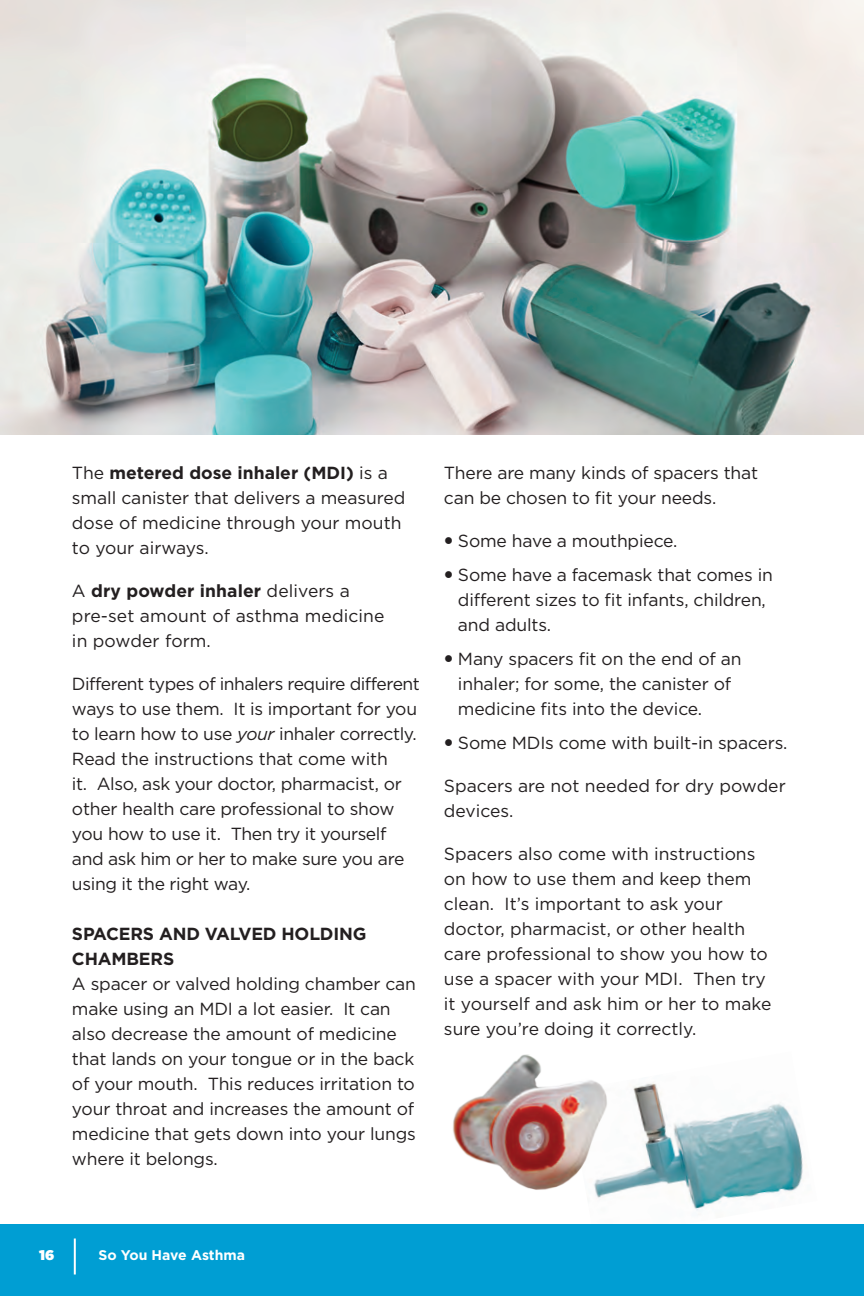
<style>
.page{position:relative;width:864px;height:1296px;background:#fff}
.page>*{position:absolute;margin:0;border:0;box-sizing:border-box;transform-origin:0 0}
.t1{font:17.6px/25px "Gotham";letter-spacing:-.01em;color:#231f20}
.t2{font:700 17.6px/25px "Gotham";letter-spacing:-.01em;color:#231f20}
.t3{font:700 14px "Gotham";color:#fff}
.t4{font:900 14px "Gotham";color:#fff}
.s1{font-weight:700}
.s2{font-style:italic}
</style>
<div class="page">
<img style="left:0;top:0;width:864px;height:435px">
<img style="left:617px;top:1082px;width:186px;height:129px">
<img style="left:452px;top:1054px;width:165px;height:144px">
<div style="left:0;top:1224px;width:864px;height:72px;background:#009ed3"></div>
<hr style="left:74px;top:1239px;width:2px;height:36px;background:#fff">
<p class="t1" style="left:72px;top:460px;width:335px">The <span class="s1">metered dose inhaler (MDI)</span> is a small canister that delivers a measured dose of medicine through your mouth to your airways.</p>
<p class="t1" style="left:72px;top:578px;width:314px">A <span class="s1">dry powder inhaler</span> delivers a pre-set amount of asthma medicine in powder form.</p>
<p class="t1" style="left:72px;top:671px;width:349px">Different types of inhalers require different ways to use them. It is important for you to learn how to use <span class="s2">your</span> inhaler correctly.<br>Read the instructions that come with<br>it. Also, ask your doctor, pharmacist, or other health care professional to show you how to use it. Then try it yourself and ask him or her to make sure you are using it the right way.</p>
<p class="t2" style="left:72px;top:921px;width:296px">SPACERS AND VALVED HOLDING<br>CHAMBERS</p>
<p class="t1" style="left:72px;top:971px;width:346px">A spacer or valved holding chamber can make using an MDI a lot easier. It can also decrease the amount of medicine that lands on your tongue or in the back of your mouth. This reduces irritation to your throat and increases the amount of medicine that gets down into your lungs where it belongs.</p>
<p class="t1" style="left:444px;top:460px;width:316px">There are many kinds of spacers that can be chosen to fit your needs.</p>
<p class="t1" style="left:458px;top:528px;width:221px">Some have a mouthpiece.</p>
<p class="t1" style="left:458px;top:562px;width:316px">Some have a facemask that comes in different sizes to fit infants, children, and adults.</p>
<p class="t1" style="left:458px;top:646px;width:285px">Many spacers fit on the end of an inhaler; for some, the canister of medicine fits into the device.</p>
<p class="t1" style="left:458px;top:730px;width:331px">Some MDIs come with built-in spacers.</p>
<p class="t1" style="left:444px;top:773px;width:343px">Spacers are not needed for dry powder devices.</p>
<p class="t1" style="left:444px;top:841px;width:329px">Spacers also come with instructions on how to use them and keep them clean. It’s important to ask your doctor, pharmacist, or other health care professional to show you how to use a spacer with your MDI. Then try it yourself and ask him or her to make sure you’re doing it correctly.</p>
<p class="t4" style="left:39px;top:1247px;width:17px">16</p>
<p class="t3" style="left:98px;top:1247px;width:148px">So You Have Asthma</p>
</div>
